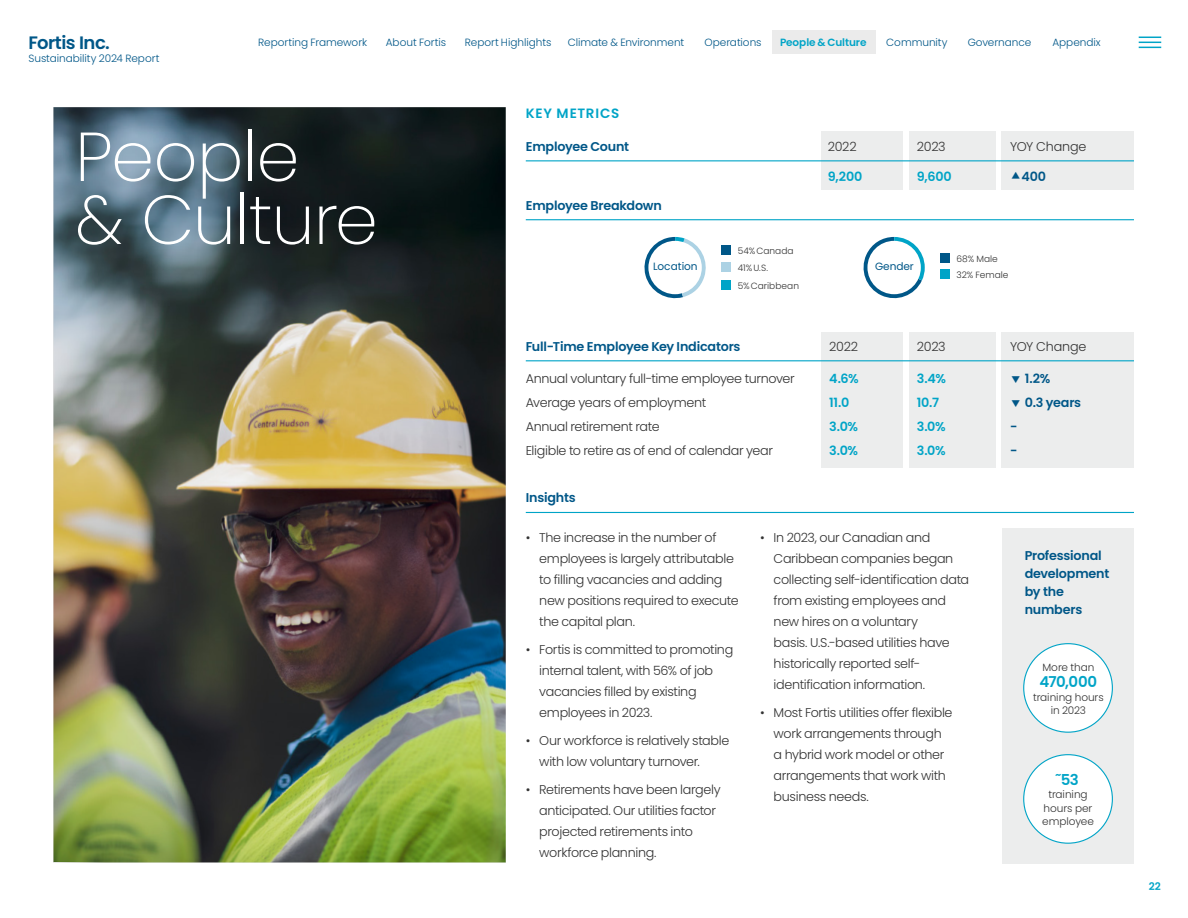
<style>
.page{position:relative;width:1188px;height:918px;background:#fff}
.page>*{position:absolute;margin:0;border:0;box-sizing:border-box;transform-origin:0 0}
.t1{font:200 69px/63px "Poppins";letter-spacing:-.01em;color:#fff}
.t2{font:600 18px "Poppins";letter-spacing:-.025em;color:#005788}
.t3{font:600 15px "Poppins";letter-spacing:-.03em;color:#00a4c7}
.t4{font:600 13.5px "Poppins";letter-spacing:.055em;color:#00a4c7}
.t5{font:300 12.75px/21px "Poppins";letter-spacing:-.025em;color:#333}
.t6{font:600 12.75px/18px "Poppins";letter-spacing:-.015em;color:#005788}
.t7{font:600 12.75px/24px "Poppins";letter-spacing:-.015em;color:#00a4c7}
.t8{font:300 10.5px "Poppins";letter-spacing:-.005em;color:#005788}
.t9{font:300 10.5px/13.5px "Poppins";letter-spacing:-.005em;color:#333;text-align:center}
.t10{font:600 10.5px "Poppins";letter-spacing:-.01em;color:#00a4c7}
.t11{font:10.5px "Poppins";letter-spacing:-.005em;color:#005788}
.t12{font:300 9px/18px "Poppins";letter-spacing:.005em;color:#333}
</style>
<div class="page">
<hr style="left:526px;top:512px;width:608px;height:1px;background:#00a4c7">
<div style="left:1002px;top:529px;width:132px;height:335px;background:#eceded"></div>
<img style="left:53px;top:107px;width:453px;height:755px">
<div style="left:821px;top:131px;width:82px;height:58px;background:#eceded"></div>
<div style="left:909px;top:131px;width:86px;height:58px;background:#eceded"></div>
<div style="left:1001px;top:131px;width:133px;height:58px;background:#eceded"></div>
<hr style="left:526px;top:160px;width:608px;height:1px;background:#00a4c7">
<hr style="left:526px;top:219px;width:608px;height:1px;background:#00a4c7">
<svg style="left:644px;top:237px;width:62px;height:62px"></svg>
<div style="left:648px;top:241px;width:54px;height:53px;background:#fff;border-radius:50%"></div>
<div style="left:721px;top:262px;width:10px;height:10px;background:#acd2e4"></div>
<div style="left:721px;top:280px;width:10px;height:9px;background:#00a4c7"></div>
<div style="left:721px;top:246px;width:10px;height:9px;background:#005788"></div>
<svg style="left:863px;top:237px;width:62px;height:62px"></svg>
<div style="left:867px;top:241px;width:54px;height:53px;background:#fff;border-radius:50%"></div>
<div style="left:940px;top:270px;width:9px;height:9px;background:#00a4c7"></div>
<div style="left:940px;top:253px;width:9px;height:9px;background:#005788"></div>
<div style="left:909px;top:333px;width:86px;height:135px;background:#eceded"></div>
<div style="left:1001px;top:333px;width:133px;height:135px;background:#eceded"></div>
<div style="left:821px;top:333px;width:82px;height:135px;background:#eceded"></div>
<hr style="left:526px;top:360px;width:608px;height:1px;background:#00a4c7">
<div style="left:1024px;top:644px;width:88px;height:88px;background:#fff;border-radius:50%"></div>
<div style="left:1024px;top:755px;width:88px;height:88px;background:#fff;border-radius:50%"></div>
<div style="left:772px;top:30px;width:104px;height:24px;background:#ebebeb"></div>
<svg style="left:1138px;top:36px;width:24px;height:12px"></svg>
<svg style="left:1139px;top:37px;width:22px;height:11px"></svg>
<h2 class="t2" style="left:28px;top:32px;width:83px">Fortis Inc.</h2>
<p class="t8" style="left:28px;top:52px;width:132px">Sustainability 2024 Report</p>
<p class="t8" style="left:258px;top:36px;width:110px">Reporting Framework</p>
<p class="t8" style="left:386px;top:36px;width:62px">About Fortis</p>
<p class="t8" style="left:465px;top:36px;width:88px">Report Highlights</p>
<p class="t8" style="left:568px;top:36px;width:118px">Climate &amp; Environment</p>
<p class="t8" style="left:705px;top:36px;width:59px">Operations</p>
<p class="t8" style="left:886px;top:36px;width:63px">Community</p>
<p class="t8" style="left:968px;top:36px;width:65px">Governance</p>
<p class="t8" style="left:1052px;top:36px;width:50px">Appendix</p>
<p class="t10" style="left:780px;top:36px;width:88px">People &amp; Culture</p>
<h1 class="t1" style="left:75px;top:126px;width:304px">People<br>&amp; Culture</h1>
<p class="t4" style="left:526px;top:106px;width:95px">KEY METRICS</p>
<p class="t6" style="left:526px;top:138px;width:105px">Employee Count</p>
<p class="t5" style="left:828px;top:136px;width:30px">2022</p>
<p class="t7" style="left:828px;top:165px;width:36px">9,200</p>
<p class="t6" style="left:526px;top:196px;width:138px">Employee Breakdown</p>
<p class="t12" style="left:738px;top:242px;width:57px">54% Canada</p>
<p class="t11" style="left:653px;top:261px;width:46px">Location</p>
<p class="t12" style="left:738px;top:259px;width:63px">41%U.S.<br>5% Caribbean</p>
<p class="t5" style="left:917px;top:136px;width:30px">2023</p>
<p class="t7" style="left:917px;top:165px;width:36px">9,600</p>
<p class="t5" style="left:1010px;top:136px;width:78px">YOY Change</p>
<p class="t6" style="left:1022px;top:168px;width:26px">400</p>
<p class="t11" style="left:875px;top:261px;width:40px">Gender</p>
<p class="t12" style="left:957px;top:250px;width:43px">68% Male</p>
<p class="t12" style="left:957px;top:266px;width:53px">32% Female</p>
<p class="t6" style="left:526px;top:338px;width:216px">Full-Time Employee Key Indicators</p>
<p class="t5" style="left:526px;top:366px;width:271px;line-height:24px">Annual voluntary full-time employee turnover Average years of employment<br>Annual retirement rate<br>Eligible to retire as of end of calendar year</p>
<p class="t6" style="left:526px;top:489px;width:51px">Insights</p>
<p class="t5" style="left:829px;top:336px;width:30px">2022</p>
<p class="t7" style="left:829px;top:366px;width:31px">4.6%<br>11.0<br>3.0%<br>3.0%</p>
<p class="t5" style="left:917px;top:336px;width:30px">2023</p>
<p class="t7" style="left:917px;top:366px;width:31px">3.4%<br>10.7<br>3.0%<br>3.0%</p>
<p class="t5" style="left:1010px;top:336px;width:78px">YOY Change</p>
<p class="t6" style="left:1025px;top:366px;width:58px;line-height:24px">1.2%<br>0.3 years</p>
<p class="t6" style="left:1010px;top:414px;width:9px;line-height:24px">- -</p>
<p class="t5" style="left:539px;top:527px;width:201px;text-indent:-14px">• The increase in the number of employees is largely attributable to filling vacancies and adding new positions required to execute the capital plan.</p>
<p class="t5" style="left:539px;top:639px;width:196px;text-indent:-14px">• Fortis is committed to promoting internal talent, with 56% of job vacancies filled by existing employees in 2023.</p>
<p class="t5" style="left:539px;top:730px;width:192px;text-indent:-14px">• Our workforce is relatively stable with low voluntary turnover.</p>
<p class="t5" style="left:539px;top:779px;width:183px;text-indent:-14px">• Retirements have been largely anticipated. Our utilities factor projected retirements into workforce planning.</p>
<p class="t5" style="left:774px;top:527px;width:197px;text-indent:-14px">• In 2023, our Canadian and<br>Caribbean companies began collecting self-identification data from existing employees and new hires on a voluntary<br>basis. U.S.-based utilities have historically reported self&shy;identification information.</p>
<p class="t5" style="left:774px;top:702px;width:180px;text-indent:-14px">• Most Fortis utilities offer flexible work arrangements through a hybrid work model or other arrangements that work with business needs.</p>
<p class="t6" style="left:1025px;top:547px;width:86px">Professional development by the numbers</p>
<p class="t9" style="left:1042px;top:660px;width:53px">More than</p>
<p class="t3" style="left:1040px;top:673px;width:59px">470,000</p>
<p class="t9" style="left:1033px;top:690px;width:72px">training hours in 2023</p>
<p class="t3" style="left:1055px;top:771px;width:25px">˜53</p>
<p class="t9" style="left:1042px;top:788px;width:53px">training hours per employee</p>
<p class="t10" style="left:1149px;top:880px;width:14px">22</p>
</div>
